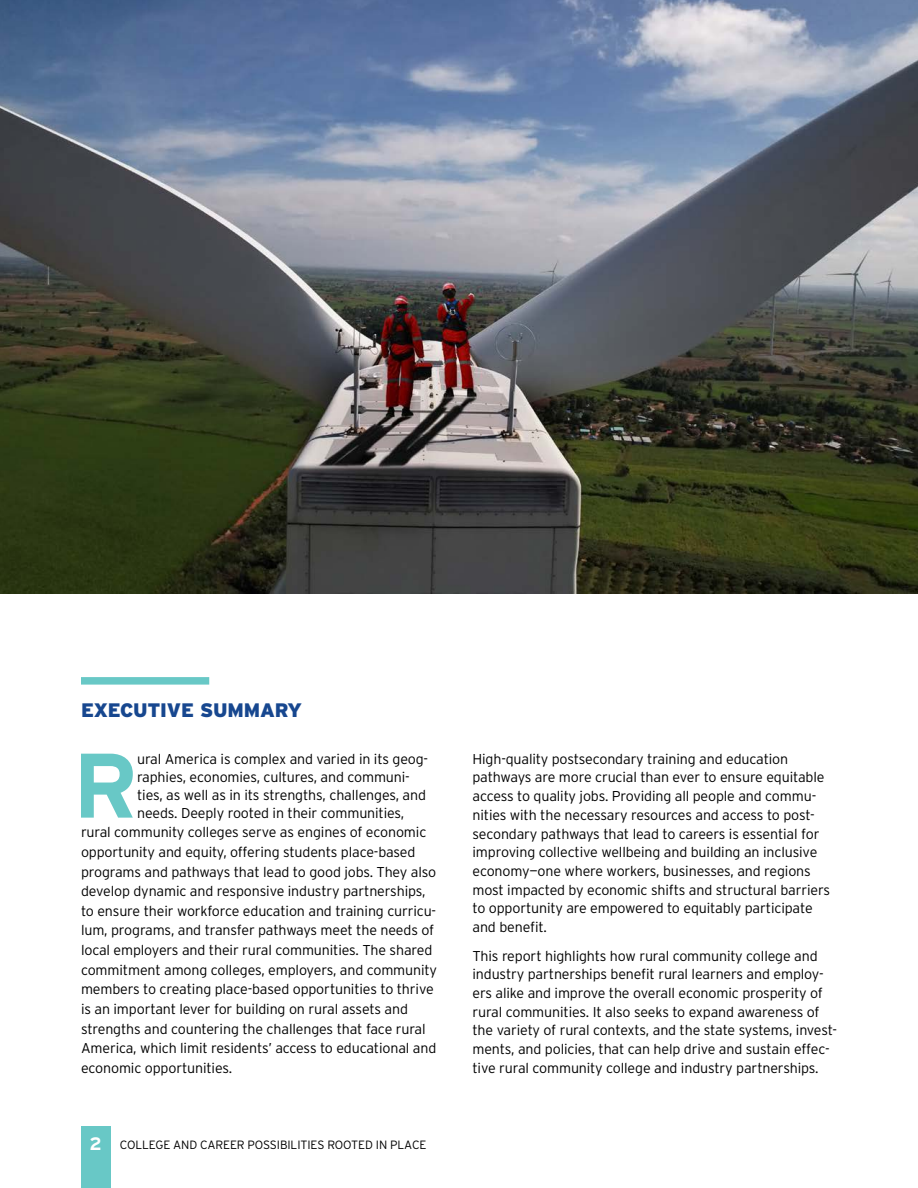
<style>
.page{position:relative;width:918px;height:1188px;background:#fff}
.page>*{position:absolute;margin:0;border:0;box-sizing:border-box;transform-origin:0 0}
.text{font:700 91.35px "Interstate";color:#68c8c6}
.H1_section_heading{font:900 19.5px "Interstate";letter-spacing:-.01em;color:#17478f}
.text-2{font:300 14.25px/18.8px "Interstate";letter-spacing:-.01em;color:#000}
.t1{font:300 12px "Interstate";letter-spacing:-.01em;color:#000}
.s1{font-weight:700;font-size:18px;color:#fff}
</style>
<div class="page">
<div style="left:81px;top:1127px;width:29px;height:61px;background:#68c8c6"></div>
<div style="left:81px;top:677px;width:128px;height:8px;background:#68c8c6"></div>
<img style="left:0;top:0;width:918px;height:594px">
<p class="H1_section_heading" style="left:81px;top:699px;width:223px">EXECUTIVE SUMMARY</p>
<p class="text" style="left:73px;top:735px;width:67px">R</p>
<p class="text-2" style="left:137px;top:749px;width:293px;line-height:18px">ural America is complex and varied in its geog&shy;raphies, economies, cultures, and communi&shy;ties, as well as in its strengths, challenges, and needs. Deeply rooted in their communities,</p>
<p class="text-2" style="left:81px;top:822px;width:357px;line-height:19.6px">rural community colleges serve as engines of economic opportunity and equity, offering students place-based programs and pathways that lead to good jobs. They also develop dynamic and responsive industry partnerships, to ensure their workforce education and training curricu&shy;lum, programs, and transfer pathways meet the needs of local employers and their rural communities. The shared commitment among colleges, employers, and community members to creating place-based opportunities to thrive is an important lever for building on rural assets and strengths and countering the challenges that face rural America, which limit residents’ access to educational and economic opportunities.</p>
<p class="t1" style="left:89px;top:1138px;width:339px"><span class="s1">2</span> COLLEGE AND CAREER POSSIBILITIES ROOTED IN PLACE</p>
<p class="text-2" style="left:472px;top:749px;width:359px">High-quality postsecondary training and education pathways are more crucial than ever to ensure equitable access to quality jobs. Providing all people and commu&shy;nities with the necessary resources and access to post&shy;secondary pathways that lead to careers is essential for improving collective wellbeing and building an inclusive economy—one where workers, businesses, and regions most impacted by economic shifts and structural barriers to opportunity are empowered to equitably participate and benefit.</p>
<p class="text-2" style="left:472px;top:946px;width:366px">This report highlights how rural community college and industry partnerships benefit rural learners and employ&shy;ers alike and improve the overall economic prosperity of rural communities. It also seeks to expand awareness of the variety of rural contexts, and the state systems, invest&shy;ments, and policies, that can help drive and sustain effec&shy;tive rural community college and industry partnerships.</p>
</div>
